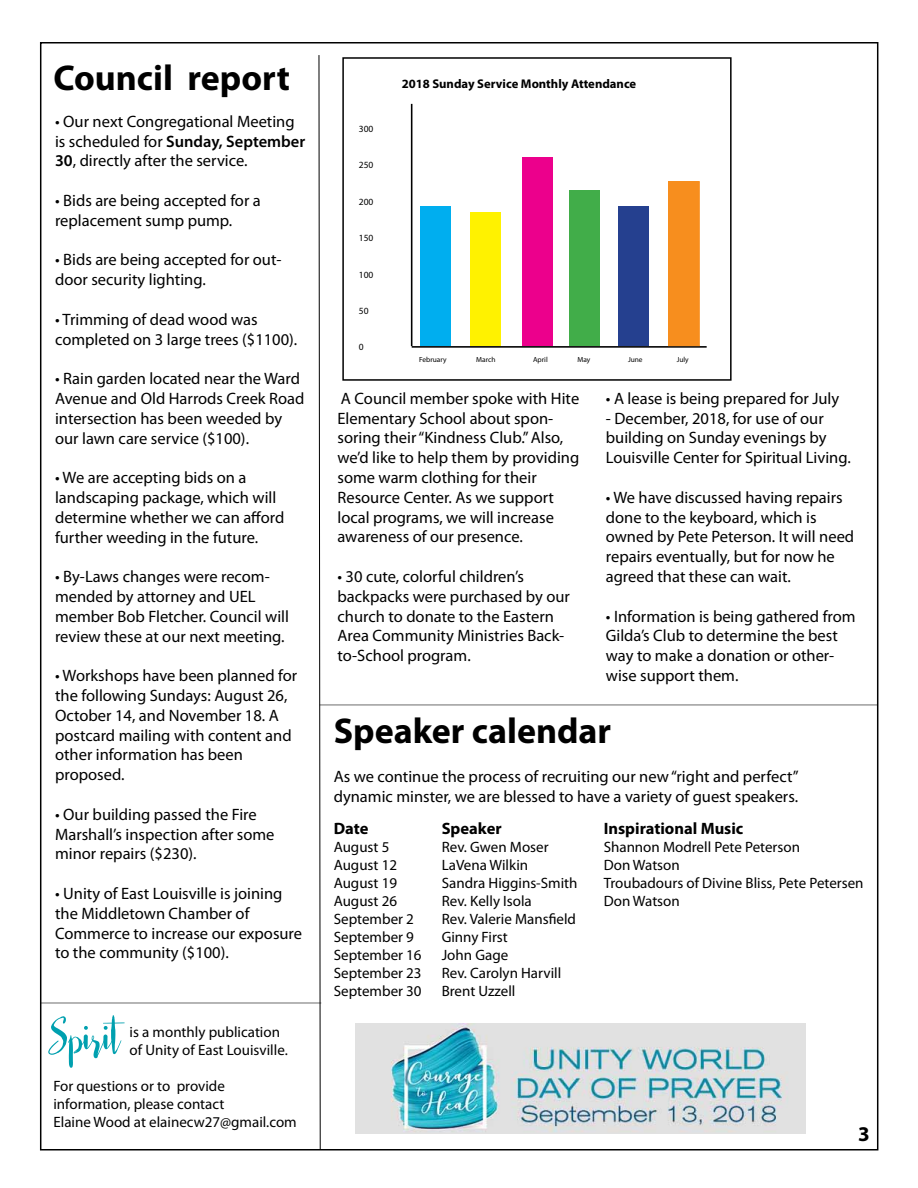
<style>
.page{position:relative;width:918px;height:1188px;background:#fff}
.page>*{position:absolute;margin:0;border:0;box-sizing:border-box;transform-origin:0 0}
.t1{font:700 54px "Casual Mark Script";color:#00a0af}
.t2{font:700 36px "Myriad Pro";color:#000}
.t3{font:700 21px "Myriad Pro";color:#000}
.t4{font:16.5px/19.8px "Myriad Pro";color:#000}
.t5{font:700 16.5px "Myriad Pro";color:#000}
.t6{font:15px/18px "Myriad Pro";color:#000}
.t7{font:700 12.6px "Myriad Pro";color:#000}
.t8{font:9.45px "Myriad Pro";color:#000}
.t9{font:7.35px "Myriad Pro";color:#000}
.s1{font-weight:600}
</style>
<div class="page">
<svg style="left:318px;top:55px;width:3px;height:1096px"></svg>
<hr style="left:320px;top:704px;width:558px;height:2px;background:#000">
<hr style="left:41px;top:1002px;width:280px;height:2px;background:#000">
<div style="left:342px;top:57px;width:390px;height:324px;border:2px solid #000"></div>
<hr style="left:411px;top:104px;width:1px;height:242px;background:#000">
<hr style="left:412px;top:346px;width:295px;height:2px;background:#000">
<div style="left:420px;top:206px;width:31px;height:140px;background:#00aeef"></div>
<div style="left:470px;top:212px;width:31px;height:134px;background:#fff200"></div>
<div style="left:523px;top:158px;width:30px;height:188px;background:#ec008c"></div>
<div style="left:569px;top:190px;width:31px;height:156px;background:#41ad49"></div>
<div style="left:618px;top:206px;width:31px;height:140px;background:#25408f"></div>
<div style="left:669px;top:182px;width:30px;height:164px;background:#f78e1e"></div>
<div style="left:668px;top:181px;width:32px;height:165px;border:1px solid #f78e1e"></div>
<img style="left:355px;top:1023px;width:450px;height:111px">
<h2 class="t2" style="left:53px;top:54px;width:238px">Council report</h2>
<p class="t4" style="left:55px;top:111px;width:252px">• Our next Congregational Meeting is scheduled for <span class="s1">Sunday, September<br>30</span>, directly after the service.</p>
<p class="t4" style="left:55px;top:190px;width:207px">• Bids are being accepted for a replacement sump pump.</p>
<p class="t4" style="left:55px;top:250px;width:228px">• Bids are being accepted for out&shy;door security lighting.</p>
<p class="t4" style="left:55px;top:309px;width:244px">• Trimming of dead wood was completed on 3 large trees ($1100).</p>
<p class="t4" style="left:55px;top:369px;width:251px">• Rain garden located near the Ward<br>Avenue and Old Harrods Creek Road intersection has been weeded by our lawn care service ($100).</p>
<p class="t4" style="left:55px;top:468px;width:231px">• We are accepting bids on a landscaping package, which will determine whether we can afford further weeding in the future.</p>
<p class="t4" style="left:55px;top:567px;width:235px">• By-Laws changes were recom&shy;mended by attorney and UEL member Bob Fletcher. Council will review these at our next meeting.</p>
<p class="t4" style="left:55px;top:666px;width:244px">• Workshops have been planned for the following Sundays: August 26,<br>October 14, and November 18. A postcard mailing with content and other information has been proposed.</p>
<p class="t4" style="left:55px;top:804px;width:221px">• Our building passed the Fire<br>Marshall’s inspection after some minor repairs ($230).</p>
<p class="t4" style="left:55px;top:883px;width:249px">• Unity of East Louisville is joining the Middletown Chamber of<br>Commerce to increase our exposure to the community ($100).</p>
<h1 class="t1" style="left:48px;top:1003px;width:74px">Spirit</h1>
<p class="t6" style="left:130px;top:1023px;width:160px">is a monthly publication of Unity of East Louisville.</p>
<p class="t6" style="left:53px;top:1077px;width:245px">For questions or to provide information, please contact<br>Elaine Wood at elainecw27@gmail.com</p>
<p class="t8" style="left:359px;top:123px;width:16px">300</p>
<p class="t8" style="left:359px;top:159px;width:16px">250</p>
<p class="t8" style="left:359px;top:196px;width:16px">200</p>
<p class="t8" style="left:359px;top:232px;width:16px">150</p>
<p class="t8" style="left:359px;top:269px;width:16px">100</p>
<p class="t8" style="left:359px;top:305px;width:11px">50</p>
<p class="t8" style="left:359px;top:341px;width:6px">0</p>
<p class="t7" style="left:402px;top:76px;width:236px">2018 Sunday Service Monthly Attendance</p>
<p class="t9" style="left:419px;top:355px;width:29px">February</p>
<p class="t9" style="left:476px;top:355px;width:21px">March</p>
<p class="t9" style="left:533px;top:355px;width:16px">April</p>
<p class="t9" style="left:577px;top:355px;width:14px">May</p>
<p class="t9" style="left:628px;top:355px;width:16px">June</p>
<p class="t9" style="left:677px;top:355px;width:14px">July</p>
<p class="t4" style="left:606px;top:388px;width:235px">• A lease is being prepared for July</p>
<p class="t4" style="left:606px;top:408px;width:246px">- December, 2018, for use of our building on Sunday evenings by<br>Louisville Center for Spiritual Living.</p>
<p class="t4" style="left:606px;top:487px;width:250px">• We have discussed having repairs done to the keyboard, which is owned by Pete Peterson. It will need repairs eventually, but for now he agreed that these can wait.</p>
<p class="t4" style="left:606px;top:606px;width:251px">• Information is being gathered from<br>Gilda’s Club to determine the best way to make a donation or other&shy;wise support them.</p>
<h2 class="t2" style="left:334px;top:707px;width:279px">Speaker calendar</h2>
<p class="t4" style="left:334px;top:766px;width:466px">As we continue the process of recruiting our new “right and perfect” dynamic minster, we are blessed to have a variety of guest speakers.</p>
<p class="t5" style="left:334px;top:817px;width:36px">Date</p>
<p class="t5" style="left:442px;top:817px;width:61px">Speaker</p>
<p class="t5" style="left:604px;top:817px;width:141px">Inspirational Music</p>
<p class="t6" style="left:334px;top:837px;width:57px">August 5</p>
<p class="t6" style="left:442px;top:837px;width:108px">Rev. Gwen Moser</p>
<p class="t6" style="left:604px;top:837px;width:198px">Shannon Modrell Pete Peterson</p>
<p class="t6" style="left:334px;top:855px;width:65px">August 12</p>
<p class="t6" style="left:442px;top:855px;width:88px">LaVena Wilkin</p>
<p class="t6" style="left:604px;top:855px;width:78px">Don Watson</p>
<p class="t6" style="left:334px;top:873px;width:65px">August 19</p>
<p class="t6" style="left:442px;top:873px;width:137px">Sandra Higgins-Smith</p>
<p class="t6" style="left:604px;top:873px;width:261px">Troubadours of Divine Bliss, Pete Petersen</p>
<p class="t6" style="left:334px;top:891px;width:65px">August 26</p>
<p class="t6" style="left:442px;top:891px;width:92px">Rev. Kelly Isola</p>
<p class="t6" style="left:604px;top:891px;width:78px">Don Watson</p>
<p class="t6" style="left:334px;top:909px;width:82px">September 2</p>
<p class="t6" style="left:442px;top:909px;width:136px">Rev. Valerie Mansfield</p>
<p class="t6" style="left:334px;top:927px;width:82px">September 9</p>
<p class="t6" style="left:442px;top:927px;width:68px">Ginny First</p>
<p class="t6" style="left:334px;top:945px;width:89px">September 16</p>
<p class="t6" style="left:442px;top:945px;width:68px">John Gage</p>
<p class="t6" style="left:334px;top:963px;width:89px">September 23</p>
<p class="t6" style="left:442px;top:963px;width:121px">Rev. Carolyn Harvill</p>
<p class="t6" style="left:334px;top:981px;width:89px">September 30</p>
<p class="t6" style="left:442px;top:981px;width:75px">Brent Uzzell</p>
<p class="t4" style="left:338px;top:388px;width:243px">A Council member spoke with Hite<br>Elementary School about spon&shy;soring their “Kindness Club.” Also, we’d like to help them by providing some warm clothing for their<br>Resource Center. As we support local programs, we will increase awareness of our presence.</p>
<p class="t4" style="left:338px;top:566px;width:234px">• 30 cute, colorful children’s backpacks were purchased by our church to donate to the Eastern<br>Area Community Ministries Back&shy;to-School program.</p>
<p class="t3" style="left:858px;top:1120px;width:13px">3</p>
</div>
